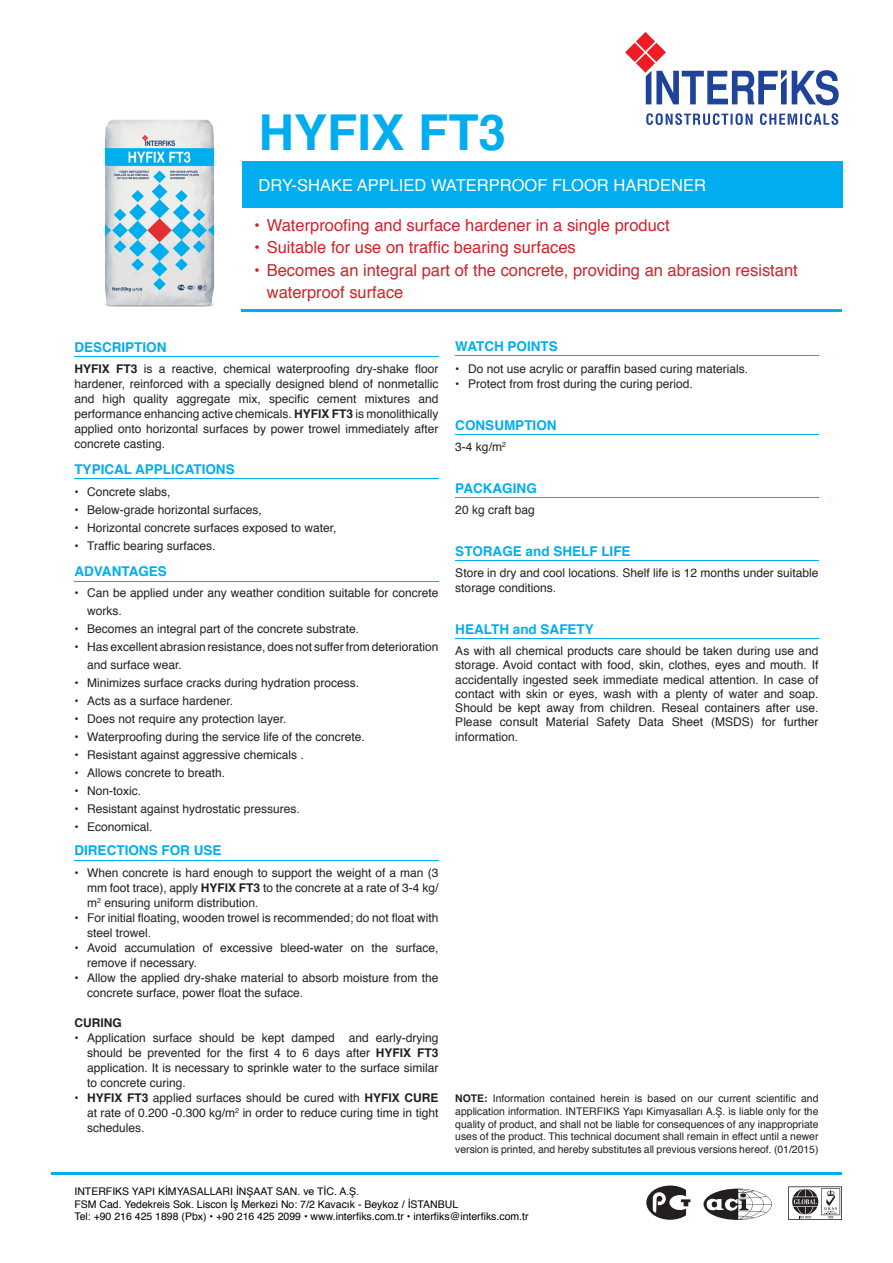
<style>
.page{position:relative;width:893px;height:1263px;background:#fff}
.page>*{position:absolute;margin:0;border:0;box-sizing:border-box;transform-origin:0 0}
.t1{font:700 49.5px "Helvetica";color:#00aeef}
.t2{font:16.5px/22.5px "Helvetica";color:#d1232a}
.t3{font:16.5px "Helvetica";color:#fff}
.t4{font:700 13.5px "Helvetica";color:#00aeef}
.t5{font:12px/15px "Helvetica";color:#231f20}
.t6{font:700 12px "Helvetica";color:#231f20}
.t7{font:10.5px/12.6px "Helvetica";color:#231f20;text-align:justify}
.t8{font:10.5px/12.6px "Helvetica";color:#000}
.s1{font-weight:700}
</style>
<div class="page">
<div style="left:242px;top:162px;width:601px;height:46px;background:#00aeef"></div>
<hr style="left:242px;top:309px;width:600px;height:2px;background:#00aeef">
<hr style="left:51px;top:1172px;width:791px;height:2px;background:#00aeef">
<hr style="left:74px;top:356px;width:364px;height:1px;background:#00aeef">
<hr style="left:74px;top:478px;width:364px;height:1px;background:#00aeef">
<hr style="left:74px;top:581px;width:364px;height:1px;background:#00aeef">
<hr style="left:74px;top:860px;width:364px;height:1px;background:#00aeef">
<hr style="left:455px;top:434px;width:364px;height:1px;background:#00aeef">
<hr style="left:455px;top:497px;width:364px;height:1px;background:#00aeef">
<hr style="left:455px;top:560px;width:364px;height:1px;background:#00aeef">
<hr style="left:455px;top:638px;width:364px;height:1px;background:#00aeef">
<hr style="left:455px;top:355px;width:364px;height:1px;background:#00aeef">
<img style="left:104px;top:119px;width:111px;height:188px">
<svg style="left:625px;top:32px;width:214px;height:73px"></svg>
<svg style="left:646px;top:113px;width:192px;height:12px"></svg>
<svg style="left:788px;top:1186px;width:54px;height:34px"></svg>
<svg style="left:703px;top:1188px;width:69px;height:32px"></svg>
<svg style="left:646px;top:1185px;width:44px;height:35px"></svg>
<p class="t4" style="left:74px;top:336px;width:94px">DESCRIPTION</p>
<h1 class="t1" style="left:259px;top:93px;width:249px">HYFIX FT3</h1>
<h2 class="t3" style="left:259px;top:172px;width:449px">DRY-SHAKE APPLIED WATERPROOF FLOOR HARDENER</h2>
<h2 class="t2" style="left:254px;top:214px;width:417px">• Waterproofing and surface hardener in a single product</h2>
<h2 class="t2" style="left:254px;top:236px;width:323px">• Suitable for use on traffic bearing surfaces</h2>
<h2 class="t2" style="left:267px;top:259px;width:533px;text-indent:-13px">• Becomes an integral part of the concrete, providing an abrasion resistant waterproof surface</h2>
<p class="t4" style="left:455px;top:336px;width:104px">WATCH POINTS</p>
<p class="t5" style="left:74px;top:362px;width:365px;text-align:justify"><span class="s1">HYFIX FT3</span> is a reactive, chemical waterproofing dry-shake floor hardener, reinforced with a specially designed blend of nonmetallic and high quality aggregate mix, specific cement mixtures and performance enhancing active chemicals. <span class="s1">HYFIX FT3</span> is monolithically applied onto horizontal surfaces by power trowel immediately after concrete casting.</p>
<p class="t4" style="left:74px;top:458px;width:162px">TYPICAL APPLICATIONS</p>
<p class="t5" style="left:74px;top:484px;width:98px">• Concrete slabs,</p>
<p class="t5" style="left:74px;top:502px;width:189px">• Below-grade horizontal surfaces,</p>
<p class="t5" style="left:74px;top:520px;width:264px">• Horizontal concrete surfaces exposed to water,</p>
<p class="t5" style="left:74px;top:538px;width:143px">• Traffic bearing surfaces.</p>
<p class="t5" style="left:87px;top:584px;width:353px;line-height:18px;text-indent:-13px">• Can be applied under any weather condition suitable for concrete works.</p>
<p class="t5" style="left:74px;top:622px;width:286px">• Becomes an integral part of the concrete substrate.</p>
<p class="t5" style="left:87px;top:638px;width:353px;line-height:18px;text-indent:-13px">• Has excellent abrasion resistance, does not suffer from deterioration and surface wear.</p>
<p class="t5" style="left:74px;top:676px;width:286px">• Minimizes surface cracks during hydration process.</p>
<p class="t5" style="left:74px;top:694px;width:160px">• Acts as a surface hardener.</p>
<p class="t5" style="left:74px;top:712px;width:214px">• Does not require any protection layer.</p>
<p class="t5" style="left:74px;top:730px;width:292px">• Waterproofing during the service life of the concrete.</p>
<p class="t5" style="left:74px;top:748px;width:231px">• Resistant against aggressive chemicals .</p>
<p class="t5" style="left:74px;top:766px;width:152px">• Allows concrete to breath.</p>
<p class="t5" style="left:74px;top:784px;width:68px">• Non-toxic.</p>
<p class="t5" style="left:74px;top:802px;width:227px">• Resistant against hydrostatic pressures.</p>
<p class="t5" style="left:74px;top:820px;width:80px">• Economical.</p>
<p class="t5" style="left:87px;top:866px;width:353px;text-align:justify;text-indent:-13px">• When concrete is hard enough to support the weight of a man (3 mm foot trace), apply <span class="s1">HYFIX FT3</span> to the concrete at a rate of 3-4 kg/ m<sup>2</sup> ensuring uniform distribution.</p>
<p class="t5" style="left:87px;top:911px;width:353px;text-indent:-13px">• For initial floating, wooden trowel is recommended; do not float with steel trowel.</p>
<p class="t5" style="left:87px;top:941px;width:353px;text-indent:-13px">• Avoid accumulation of excessive bleed-water on the surface, remove if necessary.</p>
<p class="t5" style="left:87px;top:971px;width:353px;text-indent:-13px">• Allow the applied dry-shake material to absorb moisture from the concrete surface, power float the suface.</p>
<p class="t6" style="left:74px;top:1013px;width:49px">CURING</p>
<p class="t5" style="left:87px;top:1031px;width:353px;text-align:justify;text-indent:-13px">• Application surface should be kept damped and early-drying should be prevented for the first 4 to 6 days after <span class="s1">HYFIX FT3 </span>application. It is necessary to sprinkle water to the surface similar to concrete curing.</p>
<p class="t5" style="left:87px;top:1091px;width:353px;text-align:justify;text-indent:-13px"><span class="s1">• HYFIX FT3</span> applied surfaces should be cured with <span class="s1">HYFIX CURE </span>at rate of 0.200 -0.300 kg/m<sup>2</sup> in order to reduce curing time in tight schedules.</p>
<p class="t4" style="left:74px;top:560px;width:94px">ADVANTAGES</p>
<p class="t4" style="left:74px;top:839px;width:149px">DIRECTIONS FOR USE</p>
<p class="t5" style="left:455px;top:361px;width:294px">• Do not use acrylic or paraffin based curing materials.</p>
<p class="t5" style="left:455px;top:376px;width:239px">• Protect from frost during the curing period.</p>
<p class="t4" style="left:455px;top:414px;width:103px">CONSUMPTION</p>
<p class="t5" style="left:455px;top:440px;width:52px">3-4 kg/m<sup>2</sup></p>
<p class="t4" style="left:455px;top:477px;width:83px">PACKAGING</p>
<p class="t5" style="left:455px;top:503px;width:81px">20 kg craft bag</p>
<p class="t4" style="left:455px;top:541px;width:177px">STORAGE and SHELF LIFE</p>
<p class="t5" style="left:455px;top:566px;width:365px;line-height:14.2px">Store in dry and cool locations. Shelf life is 12 months under suitable storage conditions.</p>
<p class="t4" style="left:455px;top:618px;width:140px">HEALTH and SAFETY</p>
<p class="t5" style="left:455px;top:644px;width:365px;line-height:14.2px;text-align:justify">As with all chemical products care should be taken during use and storage. Avoid contact with food, skin, clothes, eyes and mouth. If accidentally ingested seek immediate medical attention. In case of contact with skin or eyes, wash with a plenty of water and soap.<br>Should be kept away from children. Reseal containers after use.<br>Please consult Material Safety Data Sheet (MSDS) for further information.</p>
<p class="t7" style="left:455px;top:1093px;width:365px"><span class="s1">NOTE:</span> Information contained herein is based on our current scientific and application information. INTERFIKS Yapı Kimyasalları A.Ş. is liable only for the quality of product, and shall not be liable for consequences of any inappropriate uses of the product. This technical document shall remain in effect until a newer version is printed, and hereby substitutes all previous versions hereof. (01/2015)</p>
<p class="t8" style="left:74px;top:1185px;width:456px">INTERFIKS YAPI KİMYASALLARI İNŞAAT SAN. ve TİC. A.Ş.<br>FSM Cad. Yedekreis Sok. Liscon İş Merkezi No: 7/2 Kavacık - Beykoz / İSTANBUL<br>Tel: +90 216 425 1898 (Pbx) • +90 216 425 2099 • www.interfiks.com.tr • interfiks@interfiks.com.tr</p>
</div>
